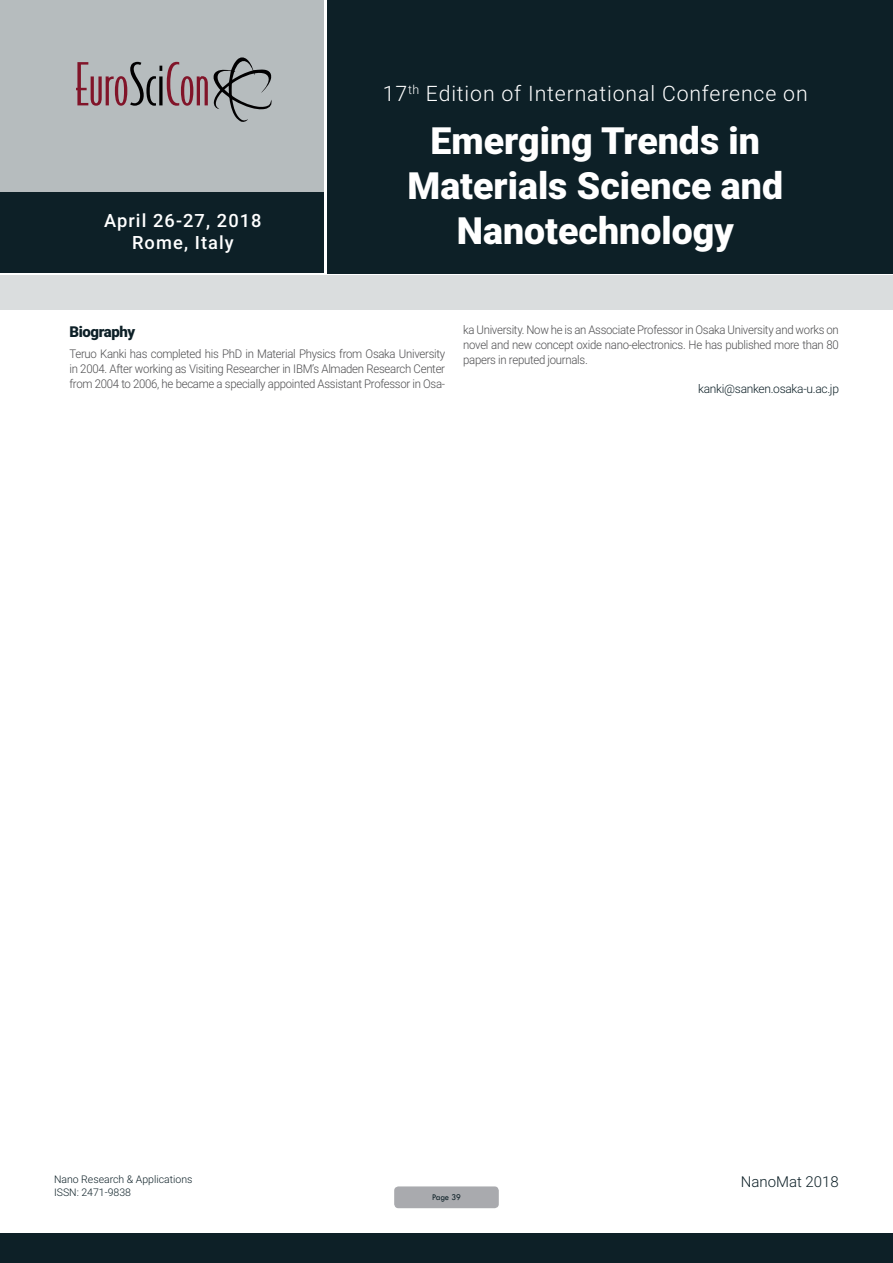
<style>
.page{position:relative;width:893px;height:1263px;background:#fff}
.page>*{position:absolute;margin:0;border:0;box-sizing:border-box;transform-origin:0 0}
.t1{font:900 37.5px/45px "Roboto";color:#fff;text-align:center}
.t2{font:300 21.3px "Roboto";letter-spacing:.04em;color:#fff}
.t3{font:500 18.3px/21.9px "Roboto";letter-spacing:.06em;color:#fff;text-align:center}
.t4{font:300 15px "Roboto";color:#0d2027}
.t5{font:900 15px "Roboto";letter-spacing:-.025em;color:#0d2027}
.t6{font:300 12px/15px "Roboto";letter-spacing:-.025em;color:#4d4d4f;text-align:justify;scale:.95 1}
.t7{font:300 12px "Roboto";letter-spacing:-.025em;color:#0d2027}
.t8{font:300 10.5px/12.6px "Roboto";color:#0d2027}
.t9{font:9px "Tw Cen";letter-spacing:-.02em;color:#0d2027;scale:.95 1}
</style>
<div class="page">
<div style="left:0;top:0;width:323px;height:193px;background:#b6bcbe"></div>
<div style="left:1px;top:193px;width:323px;height:80px;background:#0d2027"></div>
<div style="left:327px;top:0;width:566px;height:273px;background:#0d2027"></div>
<div style="left:1px;top:275px;width:892px;height:35px;background:#daddde"></div>
<svg style="left:76px;top:57px;width:196px;height:65px"></svg>
<div style="left:0;top:1233px;width:893px;height:30px;background:#0d2027"></div>
<div style="left:394px;top:1186px;width:105px;height:22px;background:#a9aaae;border-radius:4px"></div>
<h3 class="t3" style="left:104px;top:209px;width:159px">April 26-27, 2018<br>Rome, Italy</h3>
<h2 class="t2" style="left:383px;top:78px;width:426px">17<sup>th</sup> Edition of International Conference on</h2>
<h1 class="t1" style="left:407px;top:117px;width:377px">Emerging Trends in<br>Materials Science and<br>Nanotechnology</h1>
<p class="t5" style="left:69px;top:321px;width:67px">Biography</p>
<p class="t6" style="left:69px;top:346px;width:397px">Teruo Kanki has completed his PhD in Material Physics from Osaka University in 2004. After working as Visiting Researcher in IBM’s Almaden Research Center from 2004 to 2006, he became a specially appointed Assistant Professor in Osa-</p>
<p class="t6" style="left:463px;top:322px;width:397px">ka University. Now he is an Associate Professor in Osaka University and works on novel and new concept oxide nano-electronics. He has published more than 80 papers in reputed journals.</p>
<p class="t7" style="left:698px;top:380px;width:142px">kanki@sanken.osaka-u.ac.jp</p>
<p class="t8" style="left:54px;top:1173px;width:140px">Nano Research &amp; Applications<br>ISSN: 2471-9838</p>
<p class="t9" style="left:432px;top:1192px;width:32px">Page 39</p>
<p class="t4" style="left:741px;top:1171px;width:100px">NanoMat 2018</p>
</div>
